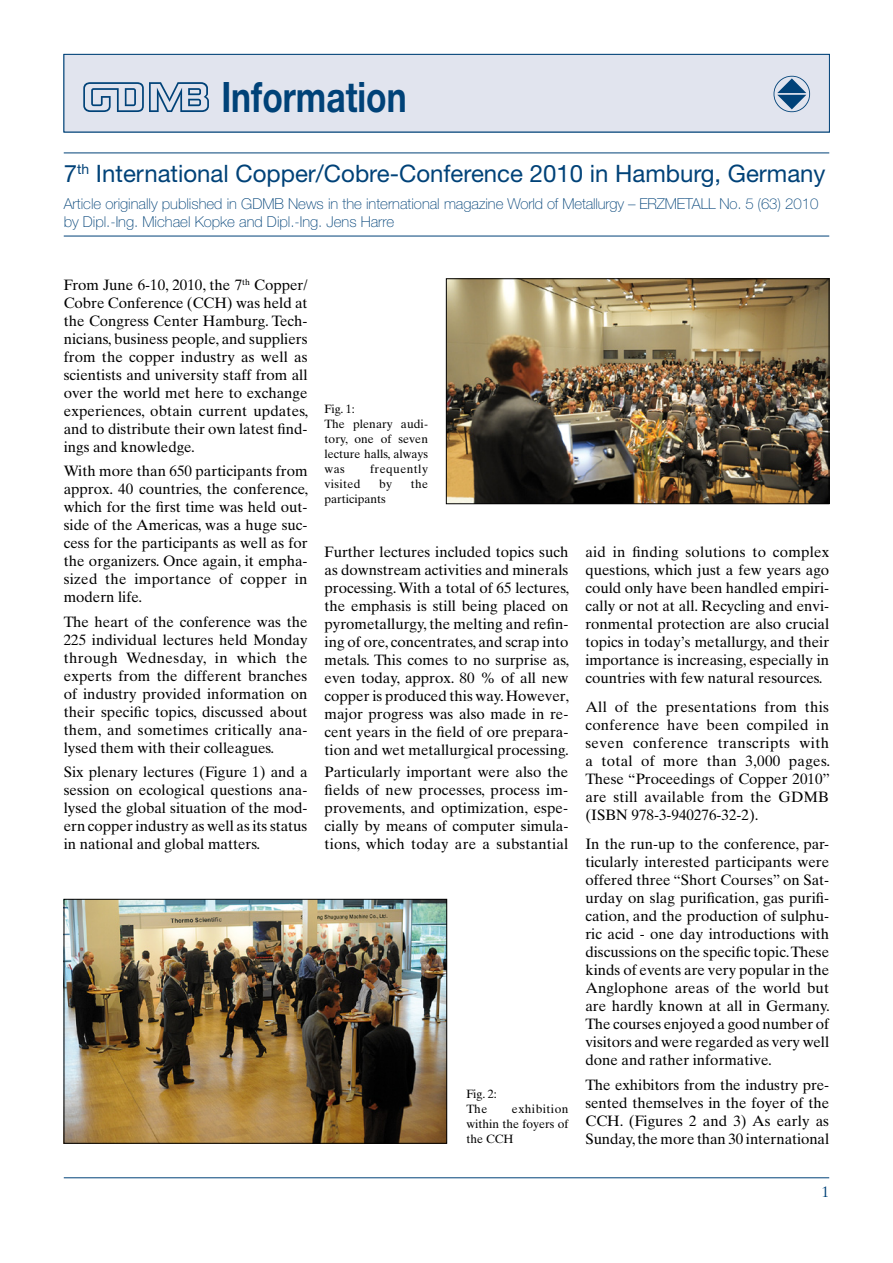
<style>
.page{position:relative;width:893px;height:1263px;background:#fff}
.page>*{position:absolute;margin:0;border:0;box-sizing:border-box;transform-origin:0 0}
.t1{font:54px "ZGDMB1";color:#004278}
.t2{font:700 42px "Helvetica Neue";color:#004278;scale:.8 1}
.t3{font:24px "Helvetica Neue";color:#004278}
.t4{font:15px/18px "Times Ten";color:#000;text-align:justify}
.t5{font:100 15px/18px "Helvetica Neue";color:#004278}
.t6{font:15px "Times Ten";color:#004278}
.t7{font:12px/15px "Times Ten";letter-spacing:.005em;color:#000}
.t8{font:12px "Times Ten";letter-spacing:.035em;color:#000}
.t9{font:12px "Times Ten";letter-spacing:.025em;color:#000}
.s1{font-family:"ZGDMB1";font-weight:400;font-size:54px}
</style>
<div class="page">
<hr style="left:64px;top:1177px;width:765px;height:1px;background:#004278">
<div style="left:64px;top:54px;width:765px;height:78px;background:#e1e4ee"></div>
<div style="left:64px;top:54px;width:766px;height:78px;border:1px solid #004278"></div>
<hr style="left:64px;top:153px;width:765px;height:1px;background:#004278">
<hr style="left:64px;top:236px;width:765px;height:1px;background:#004278">
<img style="left:448px;top:281px;width:379px;height:221px">
<div style="left:446px;top:279px;width:383px;height:225px;border:1px solid #000"></div>
<img style="left:66px;top:901px;width:379px;height:240px">
<div style="left:64px;top:899px;width:383px;height:244px;border:1px solid #000"></div>
<h2 class="t2" style="left:221px;top:71px;width:113px">News</h2>
<h1 class="t1" style="left:771px;top:74px;width:42px">l</h1>
<h2 class="t2" style="left:81px;top:71px;width:408px"><span class="s1">gh</span> Information</h2>
<h3 class="t3" style="left:64px;top:159px;width:763px">7<sup>th</sup> International Copper/Cobre-Conference 2010 in Hamburg, Germany</h3>
<p class="t5" style="left:64px;top:194px;width:756px">Article originally published in GDMB News in the international magazine World of Metallurgy – ERZMETALL No. 5 (63) 2010 by Dipl.-Ing. Michael Kopke and Dipl.-Ing. Jens Harre</p>
<p class="t4" style="left:64px;top:276px;width:246px">From June 6-10, 2010, the 7<sup>th</sup> Copper/ Cobre Conference (CCH) was held at the Congress Center Hamburg. Tech&shy;nicians, business people, and suppliers from the copper industry as well as scientists and university staff from all over the world met here to exchange experiences, obtain current updates, and to distribute their own latest find&shy;ings and knowledge.</p>
<p class="t4" style="left:64px;top:462px;width:246px">With more than 650 participants from approx. 40 countries, the conference, which for the first time was held out&shy;side of the Americas, was a huge suc&shy;cess for the participants as well as for the organizers. Once again, it empha&shy;sized the importance of copper in modern life.</p>
<p class="t4" style="left:64px;top:612px;width:245px">The heart of the conference was the 225 individual lectures held Monday through Wednesday, in which the experts from the different branches of industry provided information on their specific topics, discussed about them, and sometimes critically ana&shy;lysed them with their colleagues.</p>
<p class="t4" style="left:64px;top:763px;width:245px">Six plenary lectures (Figure 1) and a session on ecological questions ana&shy;lysed the global situation of the mod&shy;ern copper industry as well as its status in national and global matters.</p>
<p class="t7" style="left:325px;top:402px;width:105px">Fig. 1:<br>The plenary audi&shy;tory, one of seven lecture halls, always was</p>
<p class="t8" style="left:370px;top:462px;width:59px">frequently</p>
<p class="t9" style="left:325px;top:477px;width:37px">visited</p>
<p class="t7" style="left:379px;top:477px;width:14px">by</p>
<p class="t7" style="left:411px;top:477px;width:19px">the</p>
<p class="t7" style="left:325px;top:492px;width:63px">participants</p>
<p class="t4" style="left:325px;top:543px;width:246px">Further lectures included topics such as downstream activities and minerals processing. With a total of 65 lectures, the emphasis is still being placed on pyrometallurgy, the melting and refin&shy;ing of ore, concentrates, and scrap into metals. This comes to no surprise as, even today, approx. 80 % of all new copper is produced this way. However, major progress was also made in re&shy;cent years in the field of ore prepara&shy;tion and wet metallurgical processing.</p>
<p class="t4" style="left:325px;top:763px;width:245px">Particularly important were also the fields of new processes, process im&shy;provements, and optimization, espe&shy;cially by means of computer simula&shy;tions, which today are a substantial</p>
<p class="t7" style="left:466px;top:1087px;width:32px">Fig. 2:<br>The</p>
<p class="t7" style="left:466px;top:1102px;width:104px;text-align:justify;text-indent:46px">exhibition within the foyers of the CCH</p>
<p class="t4" style="left:585px;top:543px;width:245px">aid in finding solutions to complex questions, which just a few years ago could only have been handled empiri&shy;cally or not at all. Recycling and envi&shy;ronmental protection are also crucial topics in today’s metallurgy, and their importance is increasing, especially in countries with few natural resources.</p>
<p class="t4" style="left:585px;top:698px;width:246px">All of the presentations from this conference have been compiled in seven conference transcripts with a total of more than 3,000 pages.<br>These “Proceedings of Copper 2010” are still available from the GDMB (ISBN 978-3-940276-32-2).</p>
<p class="t4" style="left:585px;top:835px;width:246px">In the run-up to the conference, par&shy;ticularly interested participants were offered three “Short Courses” on Sat&shy;urday on slag purification, gas purifi&shy;cation, and the production of sulphu&shy;ric acid - one day introductions with discussions on the specific topic. These kinds of events are very popular in the Anglophone areas of the world but are hardly known at all in Germany.<br>The courses enjoyed a good number of visitors and were regarded as very well done and rather informative.</p>
<p class="t4" style="left:585px;top:1075px;width:245px">The exhibitors from the industry pre&shy;sented themselves in the foyer of the CCH. (Figures 2 and 3) As early as Sunday, the more than 30 international</p>
<p class="t6" style="left:822px;top:1183px;width:9px">1</p>
</div>
